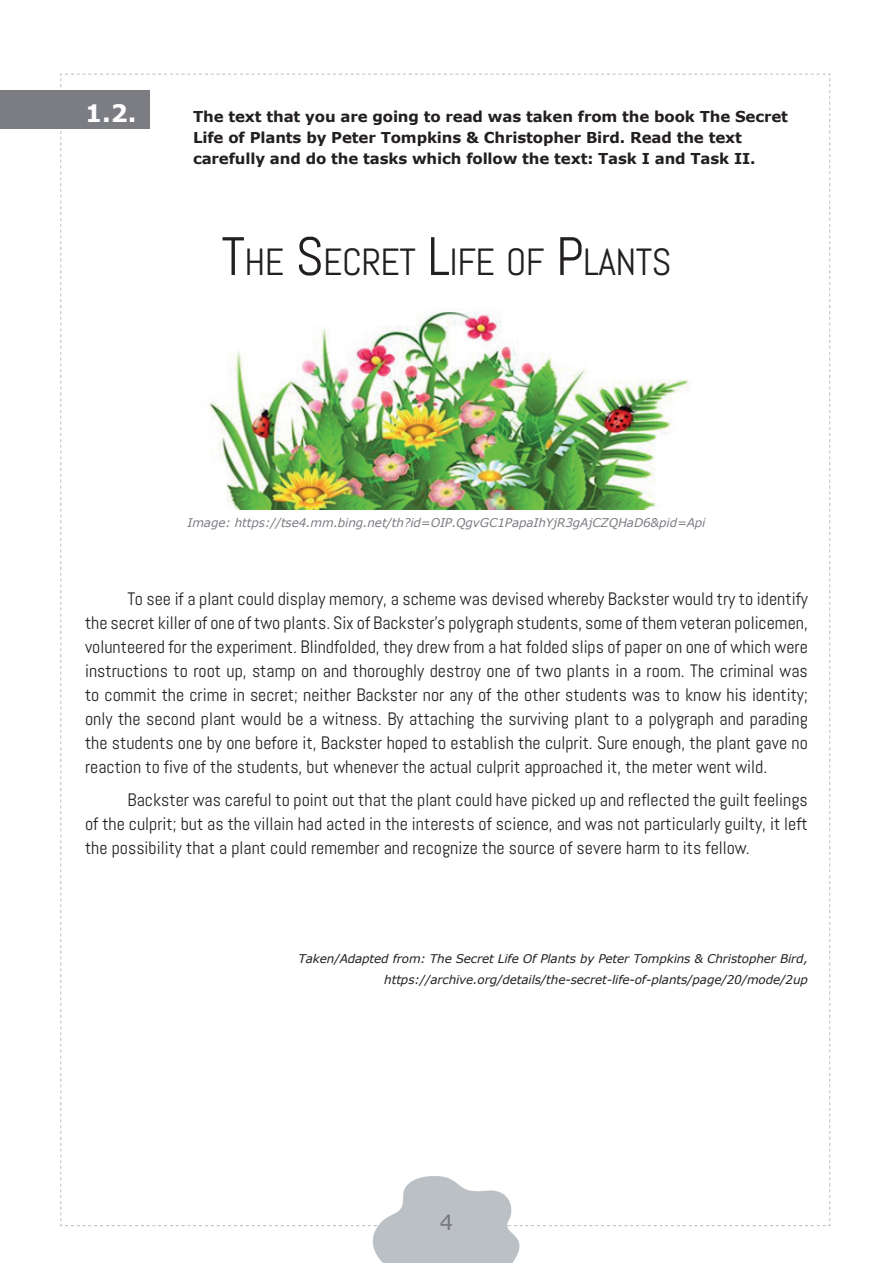
<style>
.page{position:relative;width:893px;height:1263px;background:#fff}
.page>*{position:absolute;margin:0;border:0;box-sizing:border-box;transform-origin:0 0}
.t1{font:37.8px "Abel";letter-spacing:-.015em;color:#231f20}
.t2{font:700 24px "Verdana";color:#fff}
.t3{font:21px "Verdana";color:#76787b}
.t4{font:18px/24px "Abel";color:#231f20;text-align:justify}
.t5{font:700 15px/21px "Verdana";letter-spacing:-.01em;color:#231f20}
.t6{font:italic 12px/21px "Verdana";letter-spacing:-.01em;color:#231f20;text-align:right}
.t7{font:italic 12px "Verdana";letter-spacing:-.01em;color:#7c7d83}
.s1{font-size:54px}
</style>
<div class="page">
<img style="left:0;top:73px;width:831px;height:1190px">
<div style="left:0;top:91px;width:150px;height:38px;background:#7c7d83"></div>
<img style="left:194px;top:300px;width:505px;height:209px">
<h2 class="t2" style="left:85px;top:96px;width:53px">1.2.</h2>
<p class="t5" style="left:193px;top:106px;width:596px">The text that you are going to read was taken from the book The Secret<br>Life of Plants by Peter Tompkins &amp; Christopher Bird. Read the text carefully and do the tasks which follow the text: Task I and Task II.</p>
<h1 class="t1" style="left:221px;top:238px;width:432px"><span class="s1">T</span>HE <span class="s1">S</span>ECRET <span class="s1">L</span>IFE OF <span class="s1">P</span>LANTS</h1>
<p class="t7" style="left:187px;top:514px;width:520px">Image: https://tse4.mm.bing.net/th?id=OIP.QgvGC1PapaIhYjR3gAjCZQHaD6&amp;pid=Api</p>
<p class="t4" style="left:85px;top:587px;width:724px;text-indent:43px">To see if a plant could display memory, a scheme was devised whereby Backster would try to identify the secret killer of one of two plants. Six of Backster’s polygraph students, some of them veteran policemen, volunteered for the experiment. Blindfolded, they drew from a hat folded slips of paper on one of which were instructions to root up, stamp on and thoroughly destroy one of two plants in a room. The criminal was to commit the crime in secret; neither Backster nor any of the other students was to know his identity; only the second plant would be a witness. By attaching the surviving plant to a polygraph and parading the students one by one before it, Backster hoped to establish the culprit. Sure enough, the plant gave no reaction to five of the students, but whenever the actual culprit approached it, the meter went wild.</p>
<p class="t4" style="left:85px;top:787px;width:724px;text-indent:43px">Backster was careful to point out that the plant could have picked up and reflected the guilt feelings of the culprit; but as the villain had acted in the interests of science, and was not particularly guilty, it left the possibility that a plant could remember and recognize the source of severe harm to its fellow.</p>
<p class="t6" style="left:299px;top:948px;width:511px">Taken/Adapted from: The Secret Life Of Plants by Peter Tompkins &amp; Christopher Bird, https://archive.org/details/the-secret-life-of-plants/page/20/mode/2up</p>
<p class="t3" style="left:440px;top:1208px;width:15px">4</p>
</div>
